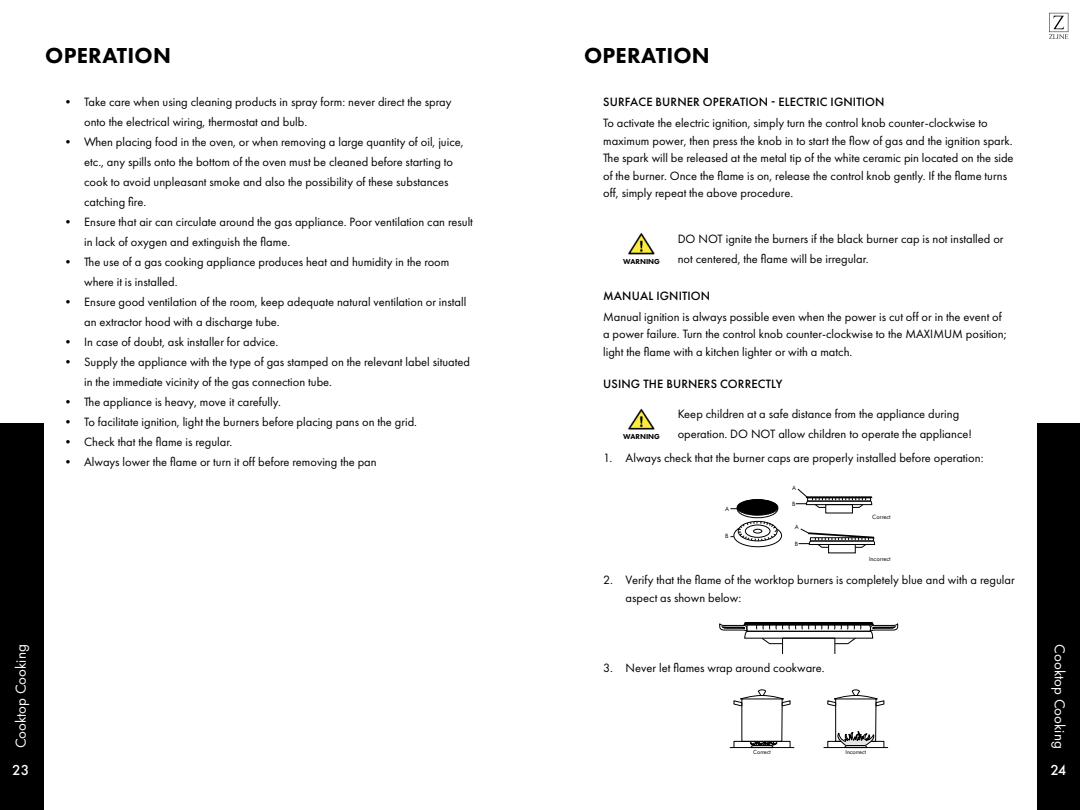
<style>
.page{position:relative;width:1080px;height:810px;background:#fff}
.page>*{position:absolute;margin:0;border:0;box-sizing:border-box;transform-origin:0 0}
.t1{font:800 22.5px "Futura PT";letter-spacing:.01em;color:#000}
.t2{font:15px "Futura PT";color:#fff}
.t3{font:500 15px "Futura PT";color:#fff}
.t4{font:12.5px/20px "Futura PT";color:#000}
.t5{font:500 12.5px "Futura PT";letter-spacing:.01em;color:#000}
.t6{font:800 7.5px "Futura PT";color:#000}
.t7{font:6.5px "Futura PT";color:#000}
.t8{font:6.38px "Futura PT";color:#000}
.t9{font:6.12px "Futura PT";color:#000}
</style>
<div class="page">
<div style="left:1038px;top:423px;width:42px;height:387px;background:#000"></div>
<div style="left:0;top:423px;width:44px;height:387px;background:#000"></div>
<svg style="left:1049px;top:13px;width:19px;height:26px"></svg>
<div style="left:737px;top:500px;width:41px;height:15px;background:#000;border-radius:50%"></div>
<div style="left:737px;top:499px;width:41px;height:17px;border:1px solid #000;border-radius:50%"></div>
<div style="left:737px;top:499px;width:41px;height:19px;border:1px solid #000;border-radius:50%"></div>
<svg style="left:730px;top:521px;width:52px;height:26px"></svg>
<svg style="left:796px;top:489px;width:77px;height:19px"></svg>
<svg style="left:799px;top:528px;width:76px;height:20px"></svg>
<hr style="left:730px;top:747px;width:64px;height:1px;background:#000">
<svg style="left:733px;top:689px;width:58px;height:59px"></svg>
<hr style="left:824px;top:747px;width:64px;height:1px;background:#000">
<svg style="left:827px;top:689px;width:58px;height:59px"></svg>
<svg style="left:719px;top:622px;width:180px;height:31px"></svg>
<img style="left:628px;top:233px;width:27px;height:22px">
<img style="left:628px;top:408px;width:27px;height:22px">
<h1 class="t1" style="left:45px;top:41px;width:127px">OPERATION</h1>
<p class="t4" style="left:84px;top:92px;width:369px;text-indent:-22px">• Take care when using cleaning products in spray form: never direct the spray onto the electrical wiring, thermostat and bulb.</p>
<p class="t4" style="left:84px;top:132px;width:381px;text-indent:-22px">• When placing food in the oven, or when removing a large quantity of oil, juice, etc., any spills onto the bottom of the oven must be cleaned before starting to cook to avoid unpleasant smoke and also the possibility of these substances catching fire.</p>
<p class="t4" style="left:84px;top:212px;width:390px;text-indent:-22px">• Ensure that air can circulate around the gas appliance. Poor ventilation can result in lack of oxygen and extinguish the flame.</p>
<p class="t4" style="left:84px;top:252px;width:367px;text-indent:-22px">• The use of a gas cooking appliance produces heat and humidity in the room where it is installed.</p>
<p class="t4" style="left:84px;top:292px;width:384px;text-indent:-22px">• Ensure good ventilation of the room, keep adequate natural ventilation or install an extractor hood with a discharge tube.</p>
<p class="t4" style="left:62px;top:332px;width:218px">• In case of doubt, ask installer for advice.</p>
<p class="t4" style="left:84px;top:352px;width:387px;text-indent:-22px">• Supply the appliance with the type of gas stamped on the relevant label situated in the immediate vicinity of the gas connection tube.</p>
<p class="t4" style="left:62px;top:392px;width:221px">• The appliance is heavy, move it carefully.</p>
<p class="t4" style="left:62px;top:412px;width:357px">• To facilitate ignition, light the burners before placing pans on the grid.</p>
<p class="t4" style="left:62px;top:432px;width:172px">• Check that the flame is regular.</p>
<p class="t4" style="left:62px;top:452px;width:317px">• Always lower the flame or turn it off before removing the pan</p>
<p class="t2" style="left:12px;top:748px;width:105px;rotate:-90deg">Cooktop Cooking</p>
<h1 class="t1" style="left:584px;top:41px;width:127px">OPERATION</h1>
<p class="t5" style="left:603px;top:95px;width:283px">SURFACE BURNER OPERATION - ELECTRIC IGNITION</p>
<p class="t4" style="left:603px;top:114px;width:412px;line-height:17.5px">To activate the electric ignition, simply turn the control knob counter-clockwise to maximum power, then press the knob in to start the flow of gas and the ignition spark.<br>The spark will be released at the metal tip of the white ceramic pin located on the side of the burner. Once the flame is on, release the control knob gently. If the flame turns off, simply repeat the above procedure.</p>
<p class="t6" style="left:623px;top:257px;width:38px">WARNING</p>
<p class="t4" style="left:678px;top:228px;width:327px">DO NOT ignite the burners if the black burner cap is not installed or not centered, the flame will be irregular.</p>
<p class="t5" style="left:603px;top:288px;width:109px">MANUAL IGNITION</p>
<p class="t4" style="left:603px;top:308px;width:405px;line-height:17.5px">Manual ignition is always possible even when the power is cut off or in the event of a power failure. Turn the control knob counter-clockwise to the MAXIMUM position; light the flame with a kitchen lighter or with a match.</p>
<p class="t5" style="left:603px;top:377px;width:181px">USING THE BURNERS CORRECTLY</p>
<p class="t6" style="left:623px;top:432px;width:38px">WARNING</p>
<p class="t4" style="left:678px;top:404px;width:296px">Keep children at a safe distance from the appliance during operation. DO NOT allow children to operate the appliance!</p>
<p class="t4" style="left:603px;top:448px;width:382px">1. Always check that the burner caps are properly installed before operation:</p>
<p class="t8" style="left:792px;top:484px;width:5px">A</p>
<p class="t8" style="left:792px;top:500px;width:5px">B</p>
<p class="t8" style="left:725px;top:505px;width:5px">A</p>
<p class="t8" style="left:725px;top:533px;width:5px">B</p>
<p class="t8" style="left:872px;top:513px;width:20px">Correct</p>
<p class="t8" style="left:869px;top:555px;width:23px">Incorrect</p>
<p class="t7" style="left:794px;top:522px;width:6px">A</p>
<p class="t7" style="left:794px;top:538px;width:5px">B</p>
<p class="t7" style="left:797px;top:579px;width:5px">B</p>
<p class="t8" style="left:795px;top:524px;width:5px">A</p>
<p class="t8" style="left:795px;top:540px;width:5px">B</p>
<p class="t4" style="left:626px;top:571px;width:391px;line-height:17.5px;text-indent:-22px">2. Verify that the flame of the worktop burners is completely blue and with a regular aspect as shown below:</p>
<p class="t9" style="left:729px;top:575px;width:5px">A</p>
<p class="t4" style="left:603px;top:658px;width:223px">3. Never let flames wrap around cookware.</p>
<p class="t9" style="left:753px;top:748px;width:19px">Correct</p>
<p class="t9" style="left:846px;top:748px;width:22px">Incorrect</p>
<p class="t2" style="left:1069px;top:644px;width:105px;rotate:90deg">Cooktop Cooking</p>
<p class="t3" style="left:12px;top:761px;width:19px">23</p>
<p class="t3" style="left:1050px;top:761px;width:18px">24</p>
</div>
